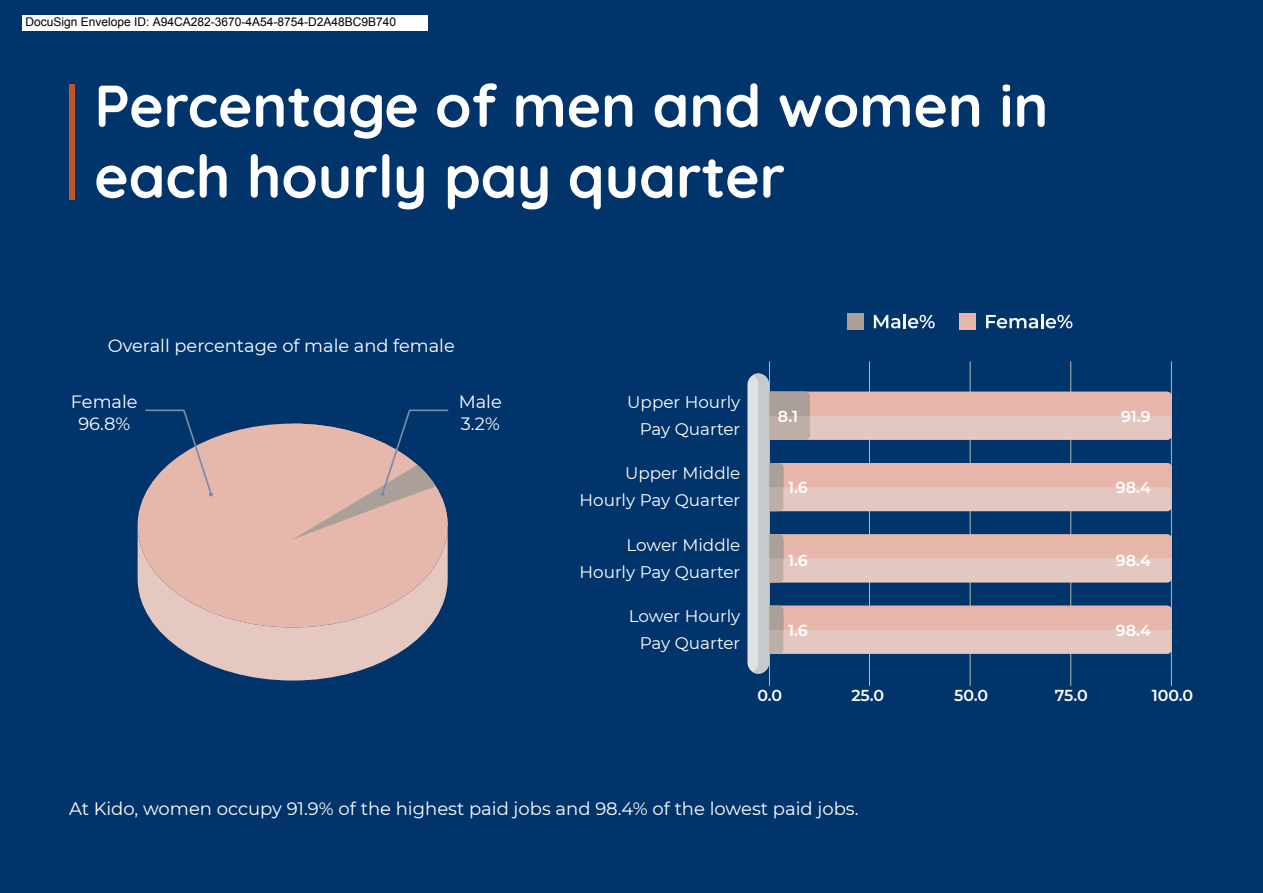
<style>
.page{position:relative;width:1263px;height:893px;background:#00346a}
.page>*{position:absolute;margin:0;border:0;box-sizing:border-box;transform-origin:0 0}
.t1{font:700 58.95px/70.8px "Quicksand";color:#fff}
.t2{font:18px "Montserrat";color:#fff}
.t3{font:17.85px/21.9px "Montserrat";color:#fff;text-align:center}
.t4{font:16.8px/27.3px "Montserrat";color:#fff;text-align:right}
.t5{font:600 15.9px "Montserrat";color:#fff}
.t6{font:12px "Arial";color:#000}
</style>
<div class="page">
<svg style="left:69px;top:84px;width:6px;height:115px"></svg>
<div style="left:847px;top:314px;width:16px;height:16px;background:#ab9f9a"></div>
<svg style="left:874px;top:315px;width:26px;height:13px"></svg>
<hr style="left:903px;top:314px;width:3px;height:14px;background:#faf9f9">
<svg style="left:908px;top:315px;width:27px;height:13px"></svg>
<div style="left:959px;top:313px;width:16px;height:17px;background:#e6b6ab"></div>
<svg style="left:986px;top:314px;width:86px;height:14px"></svg>
<hr style="left:769px;top:361px;width:1px;height:325px;background:#b7b9b7">
<hr style="left:869px;top:361px;width:1px;height:325px;background:#b7b9b7">
<hr style="left:970px;top:361px;width:1px;height:325px;background:#b7b9b7">
<hr style="left:1070px;top:361px;width:1px;height:325px;background:#b7b9b7">
<hr style="left:1171px;top:361px;width:1px;height:325px;background:#b7b9b7">
<svg style="left:747px;top:373px;width:425px;height:301px"></svg>
<div style="left:138px;top:424px;width:310px;height:203px;background:#e6b8ac;border-radius:50%"></div>
<svg style="left:138px;top:533px;width:310px;height:147px;fill:#e5b8ac"></svg>
<svg style="left:291px;top:409px;width:158px;height:131px"></svg>
<svg style="left:144px;top:409px;width:69px;height:87px"></svg>
<div style="left:22px;top:15px;width:406px;height:15px;background:#fff"></div>
<p class="t6" style="left:26px;top:15px;width:372px">DocuSign Envelope ID: A94CA282-3670-4A54-8754-D2A48BC9B740</p>
<h1 class="t1" style="left:94px;top:66px;width:956px">Percentage of men and women in each hourly pay quarter</h1>
<p class="t3" style="left:108px;top:334px;width:349px">Overall percentage of male and female</p>
<p class="t3" style="left:71px;top:390px;width:68px">Female<br>96.8%</p>
<p class="t3" style="left:459px;top:390px;width:45px;text-align:left">Male<br>3.2%</p>
<p class="t4" style="left:627px;top:388px;width:115px">Upper Hourly<br>Pay Quarter</p>
<p class="t4" style="left:579px;top:459px;width:162px">Upper Middle<br>Hourly Pay Quarter</p>
<p class="t4" style="left:579px;top:530px;width:162px">Lower Middle<br>Hourly Pay Quarter</p>
<p class="t4" style="left:629px;top:602px;width:113px">Lower Hourly<br>Pay Quarter</p>
<p class="t5" style="left:778px;top:405px;width:22px">8.1</p>
<p class="t5" style="left:788px;top:476px;width:21px">1.6</p>
<p class="t5" style="left:788px;top:549px;width:21px">1.6</p>
<p class="t5" style="left:788px;top:619px;width:21px">1.6</p>
<p class="t5" style="left:1121px;top:405px;width:31px">91.9</p>
<p class="t5" style="left:1116px;top:476px;width:36px">98.4</p>
<p class="t5" style="left:1116px;top:549px;width:36px">98.4</p>
<p class="t5" style="left:1116px;top:619px;width:36px">98.4</p>
<p class="t5" style="left:757px;top:684px;width:26px">0.0</p>
<p class="t5" style="left:851px;top:684px;width:34px">25.0</p>
<p class="t5" style="left:954px;top:684px;width:36px">50.0</p>
<p class="t5" style="left:1055px;top:684px;width:34px">75.0</p>
<p class="t5" style="left:1152px;top:684px;width:43px">100.0</p>
<p class="t2" style="left:69px;top:796px;width:791px">At Kido, women occupy 91.9% of the highest paid jobs and 98.4% of the lowest paid jobs.</p>
</div>
